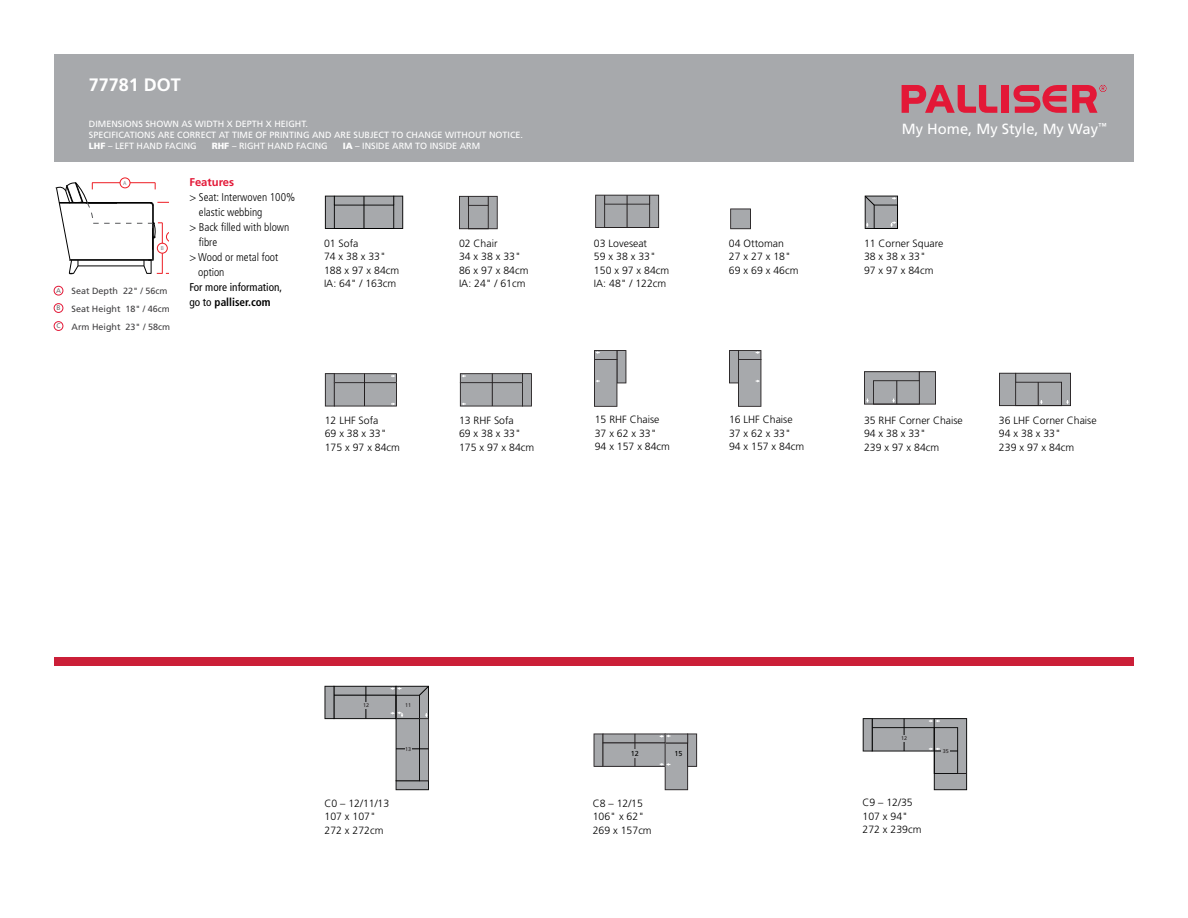
<style>
.page{position:relative;width:1188px;height:918px;background:#fff}
.page>*{position:absolute;margin:0;border:0;box-sizing:border-box;transform-origin:0 0}
.t1{font:700 18px "Frutiger";color:#fff}
.t2{font:14.7px "Frutiger";color:#fff}
.t3{font:300 condensed 11.25px "Frutiger";color:#000}
.t4{font:condensed 11.25px/15px "Frutiger";color:#000}
.t5{font:700 11.25px "Frutiger";color:#e31837}
.t6{font:300 10.5px/13.5px "Frutiger";color:#000}
.t7{font:9px/10.8px "Frutiger";color:#fff}
.t8{font:9px/17.7px "Frutiger";color:#414042}
.t9{font:7.2px "Frutiger";color:#000}
.t10{font:6.75px "Frutiger";color:#6d6e71}
.t11{font:5.7px "Myriad";color:#808285}
.t12{font:5.4px "Frutiger";color:#231f20}
.s1{font-weight:900}
.s2{font-weight:700}
</style>
<div class="page">
<div style="left:54px;top:54px;width:1080px;height:108px;background:#a7a9ac"></div>
<svg style="left:902px;top:85px;width:95px;height:28px"></svg>
<div style="left:1001px;top:85px;width:7px;height:28px;background:#e31837"></div>
<svg style="left:1014px;top:85px;width:93px;height:28px"></svg>
<svg style="left:325px;top:373px;width:72px;height:34px;background:#9a9b9e"></svg>
<hr style="left:364px;top:374px;width:1px;height:32px;background:#231f20">
<svg style="left:730px;top:208px;width:21px;height:21px"></svg>
<svg style="left:459px;top:196px;width:39px;height:33px"></svg>
<svg style="left:595px;top:195px;width:64px;height:33px;background:#959699"></svg>
<svg style="left:864px;top:195px;width:34px;height:34px"></svg>
<svg style="left:460px;top:373px;width:72px;height:34px;background:#9a9b9e"></svg>
<hr style="left:492px;top:374px;width:1px;height:32px;background:#231f20">
<svg style="left:864px;top:371px;width:72px;height:34px;background:#96979a"></svg>
<svg style="left:999px;top:373px;width:72px;height:33px;background:#97989b"></svg>
<svg style="left:594px;top:350px;width:32px;height:57px;background:#a3a4a6"></svg>
<svg style="left:729px;top:350px;width:32px;height:57px;background:#a4a5a8"></svg>
<div style="left:54px;top:286px;width:9px;height:9px;border:1px solid #e31837;border-radius:50%"></div>
<div style="left:54px;top:304px;width:9px;height:9px;border:1px solid #e31837;border-radius:50%"></div>
<div style="left:54px;top:322px;width:9px;height:9px;border:1px solid #e31837;border-radius:50%"></div>
<svg style="left:325px;top:196px;width:78px;height:33px;background:#939497"></svg>
<svg style="left:56px;top:182px;width:113px;height:92px"></svg>
<div style="left:120px;top:178px;width:10px;height:10px;background:#fff;border-radius:50%"></div>
<div style="left:120px;top:178px;width:10px;height:10px;border:1px solid #ed1d24;border-radius:50%"></div>
<svg style="left:594px;top:734px;width:103px;height:56px"></svg>
<svg style="left:325px;top:685px;width:104px;height:105px"></svg>
<svg style="left:863px;top:718px;width:104px;height:72px"></svg>
<div style="left:54px;top:657px;width:1080px;height:9px;background:#cb1f38"></div>
<h1 class="t1" style="left:89px;top:74px;width:94px">77781 DOT</h1>
<p class="t7" style="left:89px;top:119px;width:436px">DIMENSIONS SHOWN AS WIDTH X DEPTH X HEIGHT.<br>SPECIFICATIONS ARE CORRECT AT TIME OF PRINTING AND ARE SUBJECT TO CHANGE WITHOUT NOTICE.<br><span class="s1">LHF</span> – LEFT HAND FACING</p>
<p class="t7" style="left:212px;top:140px;width:117px"><span class="s1">RHF</span> – RIGHT HAND FACING</p>
<p class="t7" style="left:343px;top:140px;width:139px"><span class="s1">IA</span> – INSIDE ARM TO INSIDE ARM</p>
<h2 class="t2" style="left:902px;top:120px;width:206px">My Home, My Style, My Way<sup>™</sup></h2>
<p class="t11" style="left:123px;top:180px;width:5px">A</p>
<p class="t11" style="left:161px;top:245px;width:5px">B</p>
<p class="t8" style="left:72px;top:282px;width:100px;text-indent:-15px"><sup>A</sup> Seat Depth 22" / 56cm<br>Seat Height 18" / 46cm<br>Arm Height 23" / 58cm</p>
<p class="t10" style="left:56px;top:304px;width:6px">B</p>
<p class="t10" style="left:56px;top:322px;width:6px">C</p>
<p class="t5" style="left:189px;top:176px;width:46px">Features</p>
<p class="t3" style="left:189px;top:191px;width:107px">&gt; Seat: Interwoven 100%</p>
<p class="t3" style="left:199px;top:206px;width:65px">elastic webbing</p>
<p class="t3" style="left:189px;top:221px;width:102px">&gt; Back filled with blown</p>
<p class="t3" style="left:199px;top:236px;width:20px">fibre</p>
<p class="t3" style="left:189px;top:251px;width:90px">&gt; Wood or metal foot</p>
<p class="t3" style="left:198px;top:266px;width:28px">option</p>
<p class="t4" style="left:189px;top:280px;width:94px">For more information, go to <span class="s2">palliser.com</span></p>
<p class="t6" style="left:324px;top:236px;width:77px">01 Sofa<br>74 x 38 x 33"<br>188 x 97 x 84cm<br>IA: 64" / 163cm</p>
<p class="t6" style="left:459px;top:236px;width:71px">02 Chair<br>34 x 38 x 33"<br>86 x 97 x 84cm<br>IA: 24" / 61cm</p>
<p class="t6" style="left:594px;top:236px;width:77px">03 Loveseat<br>59 x 38 x 33"<br>150 x 97 x 84cm<br>IA: 48" / 122cm</p>
<p class="t6" style="left:729px;top:236px;width:71px">04 Ottoman<br>27 x 27 x 18"<br>69 x 69 x 46cm</p>
<p class="t6" style="left:864px;top:236px;width:81px">11 Corner Square<br>38 x 38 x 33"<br>97 x 97 x 84cm</p>
<p class="t6" style="left:595px;top:413px;width:77px">15 RHF Chaise<br>37 x 62 x 33"<br>94 x 157 x 84cm</p>
<p class="t6" style="left:729px;top:413px;width:77px">16 LHF Chaise<br>37 x 62 x 33"<br>94 x 157 x 84cm</p>
<p class="t6" style="left:325px;top:414px;width:77px">12 LHF Sofa<br>69 x 38 x 33"<br>175 x 97 x 84cm</p>
<p class="t6" style="left:459px;top:414px;width:77px">13 RHF Sofa<br>69 x 38 x 33"<br>175 x 97 x 84cm</p>
<p class="t6" style="left:864px;top:414px;width:100px">35 RHF Corner Chaise<br>94 x 38 x 33"<br>239 x 97 x 84cm</p>
<p class="t6" style="left:999px;top:414px;width:99px">36 LHF Corner Chaise<br>94 x 38 x 33"<br>239 x 97 x 84cm</p>
<p class="t12" style="left:363px;top:702px;width:8px">12</p>
<p class="t12" style="left:405px;top:702px;width:8px">11</p>
<p class="t12" style="left:405px;top:746px;width:8px">13</p>
<p class="t9" style="left:631px;top:750px;width:10px">12</p>
<p class="t9" style="left:674px;top:750px;width:10px">15</p>
<p class="t12" style="left:901px;top:735px;width:8px">12</p>
<p class="t6" style="left:325px;top:797px;width:66px">C0 – 12/11/13<br>107 x 107"<br>272 x 272cm</p>
<p class="t6" style="left:593px;top:797px;width:60px">C8 – 12/15<br>106" x 62"<br>269 x 157cm</p>
<p class="t6" style="left:863px;top:796px;width:60px">C9 – 12/35<br>107 x 94"<br>272 x 239cm</p>
<p class="t12" style="left:943px;top:748px;width:8px">35</p>
</div>
